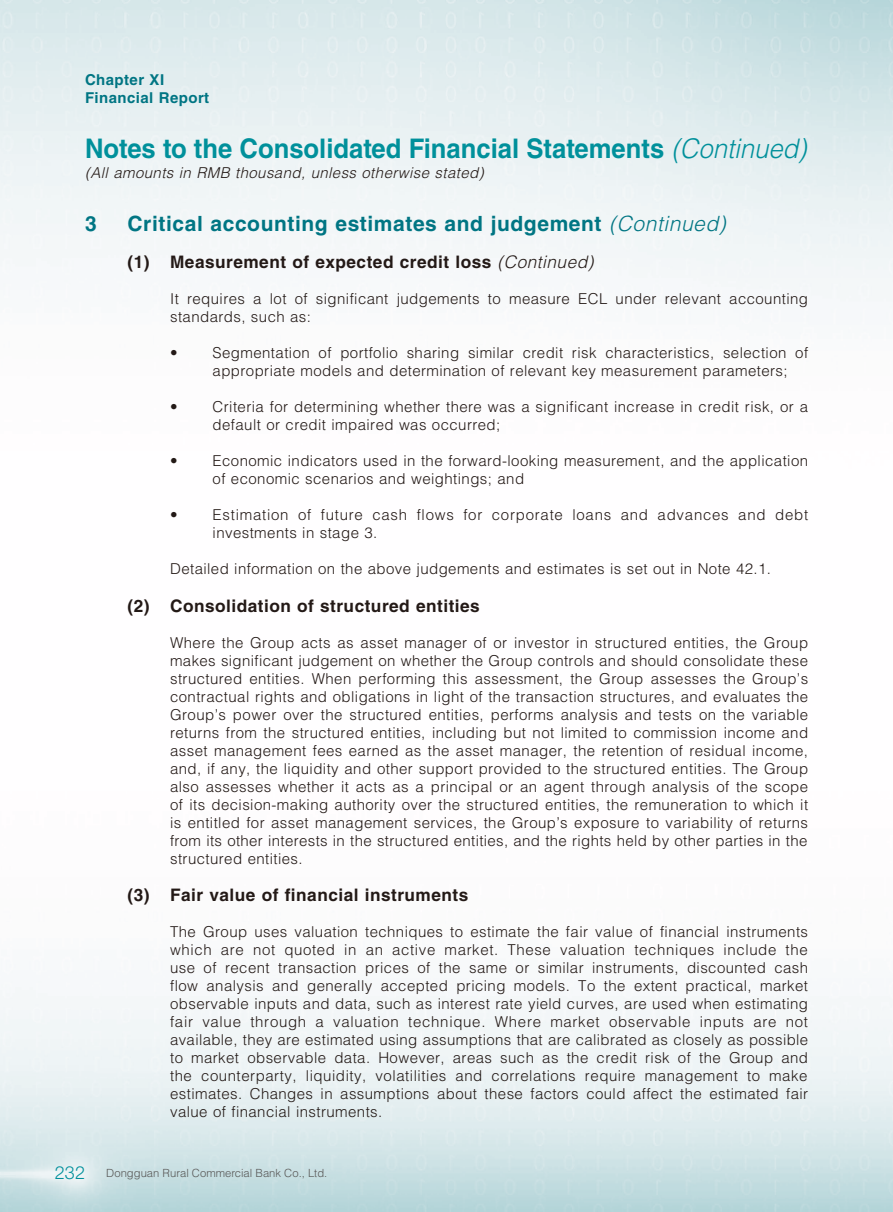
<style>
.page{position:relative;width:893px;height:1212px;background:#fff}
.page>*{position:absolute;margin:0;border:0;box-sizing:border-box;transform-origin:0 0}
.t1{font:700 27px "Helvetica LT Std";color:#00909b;scale:.95 1}
.t2{font:700 21px "Helvetica LT Std";letter-spacing:.03em;color:#007583}
.t3{font:700 17.25px "Helvetica LT Std";letter-spacing:.03em;color:#231916}
.t4{font:300 15px/18px "Helvetica LT Std";letter-spacing:.03em;color:#231916}
.t5{font:300 15px/18px "Helvetica LT Std";letter-spacing:.05em;color:#231916}
.t6{font:italic 300 15px "Helvetica LT Std";letter-spacing:.03em;color:#231916}
.t7{font:700 15px/18px "Helvetica LT Std";letter-spacing:.03em;color:#007583}
.t8{font:300 11.25px "Helvetica LT Std";color:#595857}
.s1{font-weight:300;font-style:italic}
.s2{font-family:"Helvetica Neue LT Std";font-size:18px;color:#00909b}
</style>
<div class="page">
<p class="t7" style="left:85px;top:71px;width:126px">Chapter XI<br>Financial Report</p>
<h1 class="t1" style="left:85px;top:132px;width:761px">Notes to the Consolidated Financial Statements <span class="s1">(Continued)</span></h1>
<p class="t6" style="left:85px;top:163px;width:400px">(All amounts in RMB thousand, unless otherwise stated)</p>
<h2 class="t2" style="left:85px;top:210px;width:13px">3</h2>
<h2 class="t2" style="left:128px;top:210px;width:600px">Critical accounting estimates and judgement <span class="s1">(Continued)</span></h2>
<p class="t3" style="left:128px;top:251px;width:467px">(1) Measurement of expected credit loss <span class="s1">(Continued)</span></p>
<p class="t4" style="left:170px;top:290px;width:639px">It requires a lot of significant judgements to measure ECL under relevant accounting standards, such as:</p>
<p class="t4" style="left:213px;top:344px;width:597px;text-indent:-43px">• Segmentation of portfolio sharing similar credit risk characteristics, selection of appropriate models and determination of relevant key measurement parameters;</p>
<p class="t4" style="left:213px;top:398px;width:597px;text-indent:-43px">• Criteria for determining whether there was a significant increase in credit risk, or a default or credit impaired was occurred;</p>
<p class="t4" style="left:213px;top:452px;width:597px;text-indent:-43px">• Economic indicators used in the forward-looking measurement, and the application of economic scenarios and weightings; and</p>
<p class="t5" style="left:213px;top:506px;width:597px;text-indent:-43px">• Estimation of future cash flows for corporate loans and advances and debt investments in stage 3.</p>
<p class="t4" style="left:170px;top:560px;width:602px">Detailed information on the above judgements and estimates is set out in Note 42.1.</p>
<p class="t3" style="left:128px;top:595px;width:354px">(2) Consolidation of structured entities</p>
<p class="t4" style="left:170px;top:633px;width:640px;text-align:justify">Where the Group acts as asset manager of or investor in structured entities, the Group makes significant judgement on whether the Group controls and should consolidate these structured entities. When performing this assessment, the Group assesses the Group’s contractual rights and obligations in light of the transaction structures, and evaluates the Group’s power over the structured entities, performs analysis and tests on the variable returns from the structured entities, including but not limited to commission income and asset management fees earned as the asset manager, the retention of residual income, and, if any, the liquidity and other support provided to the structured entities. The Group also assesses whether it acts as a principal or an agent through analysis of the scope of its decision-making authority over the structured entities, the remuneration to which it is entitled for asset management services, the Group’s exposure to variability of returns from its other interests in the structured entities, and the rights held by other parties in the structured entities.</p>
<p class="t3" style="left:128px;top:884px;width:342px">(3) Fair value of financial instruments</p>
<p class="t4" style="left:170px;top:923px;width:640px;text-align:justify">The Group uses valuation techniques to estimate the fair value of financial instruments which are not quoted in an active market. These valuation techniques include the use of recent transaction prices of the same or similar instruments, discounted cash flow analysis and generally accepted pricing models. To the extent practical, market observable inputs and data, such as interest rate yield curves, are used when estimating fair value through a valuation technique. Where market observable inputs are not available, they are estimated using assumptions that are calibrated as closely as possible to market observable data. However, areas such as the credit risk of the Group and the counterparty, liquidity, volatilities and correlations require management to make estimates. Changes in assumptions about these factors could affect the estimated fair value of financial instruments.</p>
<p class="t8" style="left:55px;top:1166px;width:274px"><span class="s2">232</span> Dongguan Rural Commercial Bank Co., Ltd.</p>
</div>
